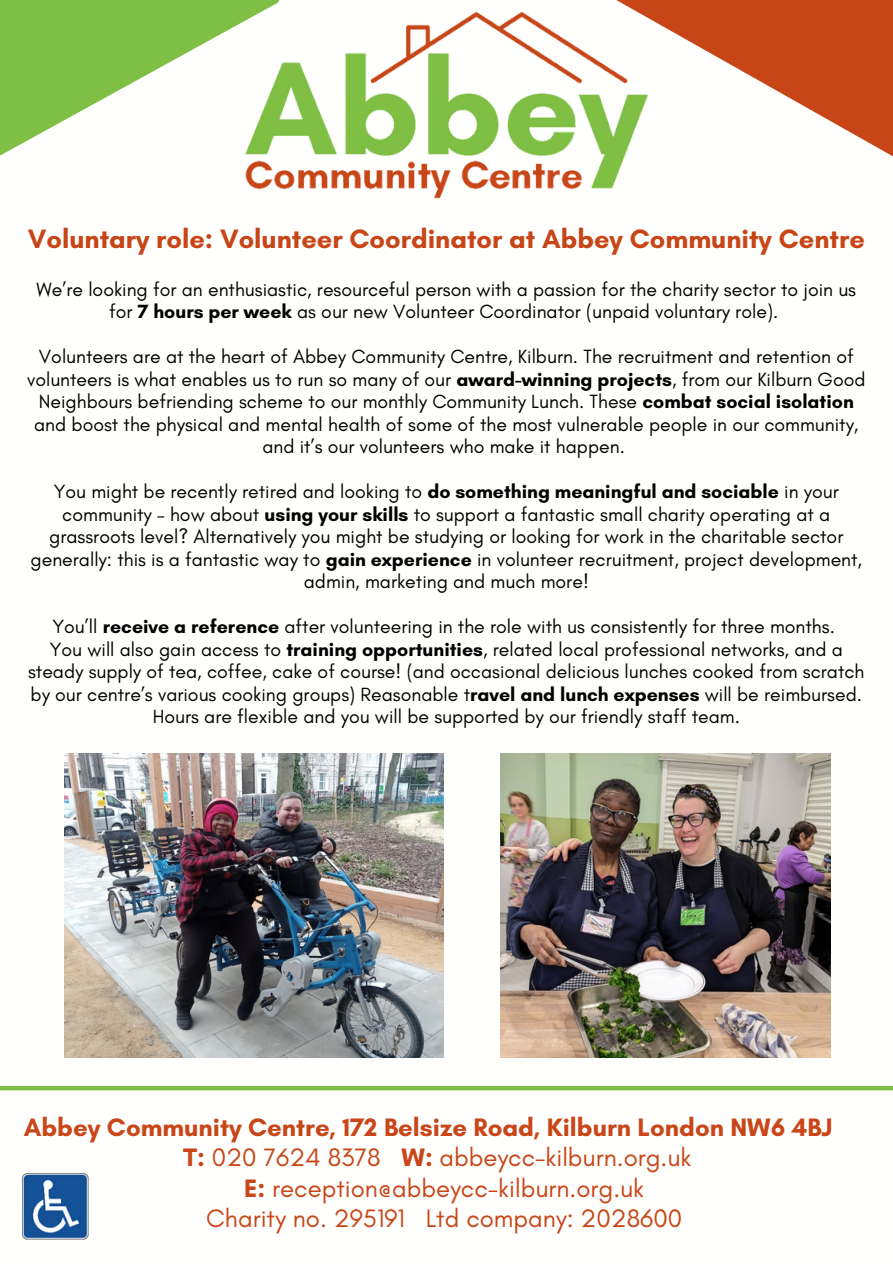
<style>
.page{position:relative;width:893px;height:1264px;background:#fff}
.page>*{position:absolute;margin:0;border:0;box-sizing:border-box;transform-origin:0 0}
.t1{font:700 27.15px "Glacial Indifference";color:#c74516}
.t2{font:25.65px "Glacial Indifference";color:#c84617}
.t3{font:700 25.65px "Glacial Indifference";color:#c84617}
.t4{font:19.5px/22.5px "Glacial Indifference";color:#000;text-align:center}
.s1{font-weight:700}
</style>
<div class="page">
<img style="left:23px;top:1173px;width:66px;height:66px">
<img style="left:282px;top:12px;width:305px;height:187px">
<div style="left:0;top:1085px;width:892px;height:5px;background:#7fbf44"></div>
<svg style="left:0;top:0;width:282px;height:190px"></svg>
<svg style="left:587px;top:0;width:305px;height:189px"></svg>
<img style="left:65px;top:753px;width:379px;height:304px">
<img style="left:500px;top:753px;width:330px;height:304px">
<p class="t1" style="left:28px;top:223px;width:838px">Voluntary role: Volunteer Coordinator at Abbey Community Centre</p>
<p class="t4" style="left:37px;top:277px;width:821px">We’re looking for an enthusiastic, resourceful person with a passion for the charity sector to join us for <span class="s1">7 hours per week</span> as our new Volunteer Coordinator (unpaid voluntary role).</p>
<p class="t4" style="left:27px;top:345px;width:840px">Volunteers are at the heart of Abbey Community Centre, Kilburn. The recruitment and retention of volunteers is what enables us to run so many of our <span class="s1">award-winning projects</span>, from our Kilburn Good Neighbours befriending scheme to our monthly Community Lunch. These <span class="s1">combat social isolation </span>and boost the physical and mental health of some of the most vulnerable people in our community, and it’s our volunteers who make it happen.</p>
<p class="t4" style="left:30px;top:480px;width:833px">You might be recently retired and looking to <span class="s1">do something meaningful and sociable</span> in your community – how about <span class="s1">using your skills</span> to support a fantastic small charity operating at a grassroots level? Alternatively you might be studying or looking for work in the charitable sector generally: this is a fantastic way to <span class="s1">gain experience</span> in volunteer recruitment, project development, admin, marketing and much more!</p>
<p class="t4" style="left:52px;top:615px;width:783px">You’ll <span class="s1">receive a reference</span> after volunteering in the role with us consistently for three months.</p>
<p class="t4" style="left:28px;top:637px;width:837px">You will also gain access to <span class="s1">training opportunities</span>, related local professional networks, and a steady supply of tea, coffee, cake of course! (and occasional delicious lunches cooked from scratch by our centre’s various cooking groups) Reasonable t<span class="s1">ravel and lunch expenses</span> will be reimbursed.<br>Hours are flexible and you will be supported by our friendly staff team.</p>
<p class="t3" style="left:24px;top:1111px;width:810px">Abbey Community Centre, 172 Belsize Road, Kilburn London NW6 4BJ</p>
<p class="t2" style="left:183px;top:1141px;width:510px"><span class="s1">T:</span> 020 7624 8378 <span class="s1">W:</span> abbeycc-kilburn.org.uk</p>
<p class="t2" style="left:244px;top:1172px;width:401px"><span class="s1">E:</span> reception@abbeycc-kilburn.org.uk</p>
<p class="t2" style="left:206px;top:1202px;width:477px">Charity no. 295191 Ltd company: 2028600</p>
</div>
